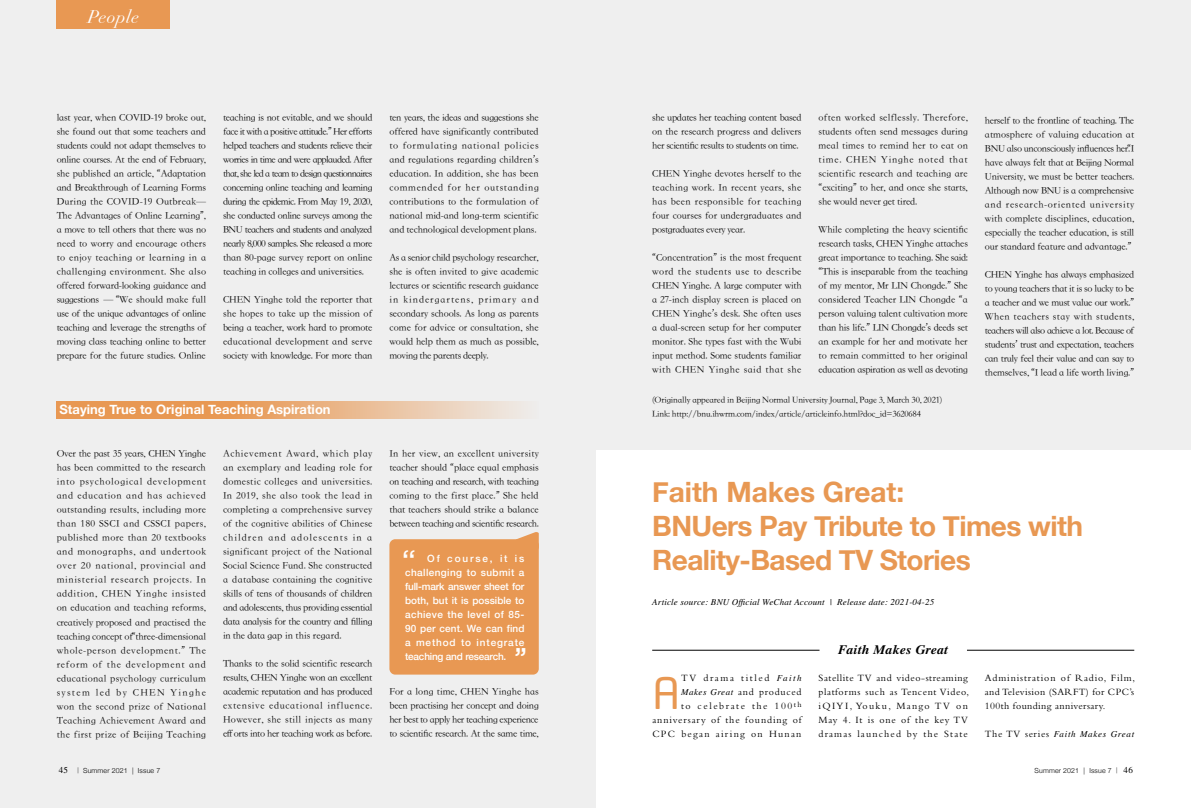
<style>
.page{position:relative;width:1191px;height:808px;background:#fff}
.page>*{position:absolute;margin:0;border:0;box-sizing:border-box;transform-origin:0 0}
.t1{font:42.9px "Neo Tech";color:#e89853}
.t2{font:700 28px/34px "Helvetica Neue";letter-spacing:-.02em;color:#e89853}
.t3{font:26px "EPSON FUTO KAKUGO";color:#fff}
.t4{font:italic 18px "Linotype Didot Oldstyle Figures";letter-spacing:.02em;color:#fff}
.t5{font:700 13px "Helvetica Neue";color:#fff}
.t6{font:italic 700 13px "STIX General";letter-spacing:.02em;color:#000;scale:1.05 1}
.t7{font:10px/14px "ST Song";letter-spacing:-.02em;color:#000;text-align:justify}
.t8{font:10px/14px "Bembo Std";letter-spacing:.09em;color:#000;text-align:justify}
.t9{font:500 10px/14px "Helvetica Neue";letter-spacing:.01em;color:#fff;text-align:justify}
.t10{font:10px/14px "Bembo Std";letter-spacing:.125em;color:#000;text-align:right}
.t11{font:9px/14px "ST Song";letter-spacing:-.02em;color:#000}
.t12{font:italic 9px "STIX General";letter-spacing:.02em;color:#000}
.t13{font:italic 9px "STIX General";letter-spacing:.075em;color:#000}
.t14{font:300 7px "Helvetica Neue";letter-spacing:.02em;color:#000}
.s1{font-family:"STIX General";font-style:italic;font-size:9px}
.s2{font-family:"Bembo Std";font-style:normal;font-size:10px}
.s3{font-family:"STIX General";font-weight:400;font-size:9px}
.s4{font-size:6px}
</style>
<div class="page">
<div style="left:0;top:0;width:595px;height:808px;background:#efefef"></div>
<div style="left:595px;top:0;width:596px;height:449px;background:#efefef"></div>
<div style="left:57px;top:0;width:113px;height:28px;background:#e89853"></div>
<svg style="left:57px;top:401px;width:465px;height:17px;background:#e9b180"></svg>
<div style="left:389px;top:539px;width:150px;height:136px;background:#e89853;border-radius:6px"></div>
<svg style="left:515px;top:532px;width:24px;height:18px"></svg>
<hr style="left:652px;top:650px;width:167px;height:1px;background:#000">
<hr style="left:967px;top:650px;width:167px;height:1px;background:#000">
<h3 class="t4" style="left:88px;top:6px;width:53px">People</h3>
<p class="t7" style="left:57px;top:111px;width:151px">last year, when COVID-19 broke out, she found out that some teachers and students could not adapt themselves to online courses. At the end of February, she published an article, “Adaptation and Breakthrough of Learning Forms During the COVID-19 Outbreak— The Advantages of Online Learning”, a move to tell others that there was no need to worry and encourage others to enjoy teaching or learning in a challenging environment. She also offered forward-looking guidance and suggestions — “We should make full use of the unique advantages of online teaching and leverage the strengths of moving class teaching online to better prepare for the future studies. Online</p>
<p class="t7" style="left:223px;top:111px;width:151px">teaching is not evitable, and we should face it with a positive attitude.” Her efforts helped teachers and students relieve their worries in time and were applauded. After that, she led a team to design questionnaires concerning online teaching and learning during the epidemic. From May 19, 2020, she conducted online surveys among the BNU teachers and students and analyzed nearly 8,000 samples. She released a more than 80-page survey report on online teaching in colleges and universities.</p>
<p class="t7" style="left:223px;top:293px;width:151px">CHEN Yinghe told the reporter that she hopes to take up the mission of being a teacher, work hard to promote educational development and serve society with knowledge. For more than</p>
<p class="t7" style="left:389px;top:111px;width:151px">ten years, the ideas and suggestions she offered have significantly contributed to formulating national policies and regulations regarding children’s education. In addition, she has been commended for her outstanding contributions to the formulation of national mid-and long-term scientific and technological development plans.</p>
<p class="t7" style="left:389px;top:251px;width:151px">As a senior child psychology researcher, she is often invited to give academic lectures or scientific research guidance in kindergartens, primary and secondary schools. As long as parents come for advice or consultation, she would help them as much as possible, moving the parents deeply.</p>
<h3 class="t5" style="left:60px;top:399px;width:273px">Staying True to Original Teaching Aspiration</h3>
<p class="t7" style="left:57px;top:447px;width:151px">Over the past 35 years, CHEN Yinghe has been committed to the research into psychological development and education and has achieved outstanding results, including more than 180 SSCI and CSSCI papers, published more than 20 textbooks and monographs, and undertook over 20 national, provincial and ministerial research projects. In addition, CHEN Yinghe insisted on education and teaching reforms, creatively proposed and practised the teaching concept of “three-dimensional whole-person development.” The reform of the development and educational psychology curriculum system led by CHEN Yinghe won the second prize of National Teaching Achievement Award and the first prize of Beijing Teaching</p>
<p class="t7" style="left:223px;top:446px;width:151px">Achievement Award, which play an exemplary and leading role for domestic colleges and universities.<br>In 2019, she also took the lead in completing a comprehensive survey of the cognitive abilities of Chinese children and adolescents in a significant project of the National Social Science Fund. She constructed a database containing the cognitive skills of tens of thousands of children and adolescents, thus providing essential data analysis for the country and filling in the data gap in this regard.</p>
<p class="t7" style="left:223px;top:656px;width:151px">Thanks to the solid scientific research results, CHEN Yinghe won an excellent academic reputation and has produced extensive educational influence.<br>However, she still injects as many efforts into her teaching work as before.</p>
<p class="t7" style="left:389px;top:446px;width:151px">In her view, an excellent university teacher should “place equal emphasis on teaching and research, with teaching coming to the first place.” She held that teachers should strike a balance between teaching and scientific research.</p>
<h3 class="t3" style="left:390px;top:549px;width:27px">“</h3>
<p class="t9" style="left:405px;top:551px;width:121px;text-indent:22px">Of course, it is challenging to submit a full-mark answer sheet for both, but it is possible to achieve the level of 85- 90 per cent. We can find a method to integrate teaching and research.</p>
<h3 class="t3" style="left:515px;top:647px;width:14px">"</h3>
<p class="t7" style="left:389px;top:684px;width:151px">For a long time, CHEN Yinghe has been practising her concept and doing her best to apply her teaching experience to scientific research. At the same time,</p>
<p class="t7" style="left:652px;top:111px;width:151px">she updates her teaching content based on the research progress and delivers her scientific results to students on time.</p>
<p class="t7" style="left:652px;top:167px;width:151px">CHEN Yinghe devotes herself to the teaching work. In recent years, she has been responsible for teaching four courses for undergraduates and postgraduates every year.</p>
<p class="t7" style="left:652px;top:251px;width:151px">“Concentration” is the most frequent word the students use to describe CHEN Yinghe. A large computer with a 27-inch display screen is placed on CHEN Yinghe’s desk. She often uses a dual-screen setup for her computer monitor. She types fast with the Wubi input method. Some students familiar with CHEN Yinghe said that she</p>
<p class="t7" style="left:818px;top:111px;width:151px">often worked selflessly. Therefore, students often send messages during meal times to remind her to eat on time. CHEN Yinghe noted that scientific research and teaching are “exciting” to her, and once she starts, she would never get tired.</p>
<p class="t7" style="left:818px;top:223px;width:151px">While completing the heavy scientific research tasks, CHEN Yinghe attaches great importance to teaching. She said: “This is inseparable from the teaching of my mentor, Mr LIN Chongde.” She considered Teacher LIN Chongde “a person valuing talent cultivation more than his life.” LIN Chongde’s deeds set an example for her and motivate her to remain committed to her original education aspiration as well as devoting</p>
<p class="t11" style="left:652px;top:392px;width:292px">(Originally appeared in Beijing Normal University Journal, Page 3, March 30, 2021)<br>Link: http://bnu.ihwrm.com/index/article/articleinfo.html?doc_id=3620684</p>
<p class="t7" style="left:985px;top:113px;width:151px">herself to the frontline of teaching. The atmosphere of valuing education at BNU also unconsciously influences her. “I have always felt that at Beijing Normal University, we must be better teachers.<br>Although now BNU is a comprehensive and research-oriented university with complete disciplines, education, especially the teacher education, is still our standard feature and advantage.”</p>
<p class="t7" style="left:985px;top:267px;width:151px">CHEN Yinghe has always emphasized to young teachers that it is so lucky to be a teacher and we must value our work.” When teachers stay with students, teachers will also achieve a lot. Because of students’ trust and expectation, teachers can truly feel their value and can say to themselves, “I lead a life worth living.”</p>
<h2 class="t2" style="left:652px;top:476px;width:432px">Faith Makes Great:<br>BNUers Pay Tribute to Times with<br>Reality-Based TV Stories</h2>
<p class="t12" style="left:652px;top:596px;width:283px">Article source: BNU Official WeChat Account | Release date: 2021-04-25</p>
<p class="t10" style="left:652px;top:671px;width:151px">TV drama titled <span class="s1">Faith<br>Makes Great</span> and produced<br>to celebrate the 100<sup>th </sup>anniversary of the founding of<br>CPC began airing on Hunan</p>
<h1 class="t1" style="left:652px;top:673px;width:29px">A</h1>
<h3 class="t6" style="left:838px;top:641px;width:106px">Faith Makes Great</h3>
<p class="t8" style="left:818px;top:671px;width:152px">Satellite TV and video-streaming platforms such as Tencent Video, iQIYI, Youku, Mango TV on May 4. It is one of the key TV dramas launched by the State</p>
<p class="t8" style="left:985px;top:671px;width:152px">Administration of Radio, Film, and Television (SARFT) for CPC’s 100th founding anniversary.</p>
<p class="t13" style="left:985px;top:728px;width:151px"><span class="s2">The TV series</span> Faith Makes Great</p>
<p class="t14" style="left:59px;top:765px;width:103px"><span class="s3">45</span> <span class="s4">|</span> Summer 2021 | Issue 7</p>
<p class="t14" style="left:1034px;top:765px;width:100px">Summer 2021 | Issue 7 <span class="s4">|</span> <span class="s3">46</span></p>
</div>
